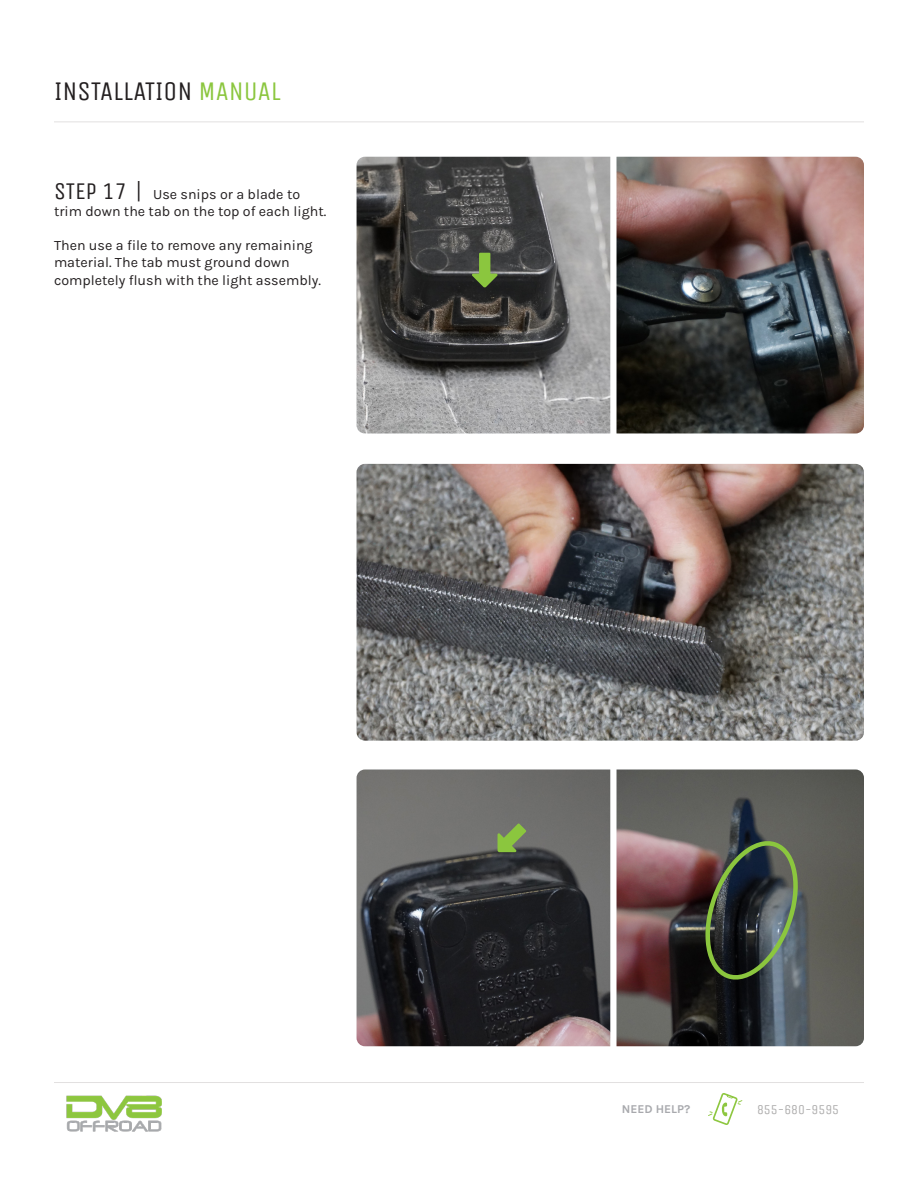
<style>
.page{position:relative;width:918px;height:1188px;background:#fff}
.page>*{position:absolute;margin:0;border:0;box-sizing:border-box;transform-origin:0 0}
.t1{font:27px "Unica One";color:#231f20}
.t2{font:14.25px/17.1px "Karla";color:#231f20}
.t3{font:13.5px "Unica One";color:#aeadad}
.t4{font:700 12px "Karla";color:#a8a9ad}
.s1{color:#8bc63e}
.s2{font-family:"Unica One";font-size:24px}
</style>
<div class="page">
<img style="left:357px;top:464px;width:507px;height:277px">
<hr style="left:54px;top:122px;width:810px;height:1px;background:#e2e0e0">
<svg style="left:708px;top:1093px;width:34px;height:32px"></svg>
<hr style="left:54px;top:1082px;width:810px;height:1px;background:#e2e0e0">
<img style="left:66px;top:1095px;width:96px;height:37px">
<img style="left:357px;top:157px;width:253px;height:276px">
<img style="left:617px;top:157px;width:247px;height:276px">
<img style="left:357px;top:770px;width:253px;height:276px">
<img style="left:617px;top:770px;width:247px;height:276px">
<svg style="left:472px;top:253px;width:26px;height:35px"></svg>
<svg style="left:498px;top:823px;width:28px;height:29px"></svg>
<svg style="left:702px;top:837px;width:100px;height:146px;background:#444d44"></svg>
<p class="t1" style="left:54px;top:76px;width:228px">INSTALLATION <span class="s1">MANUAL</span></p>
<p class="t2" style="left:54px;top:185px;width:274px"><span class="s2">STEP 17 |</span> Use snips or a blade to trim down the tab on the top of each light.</p>
<p class="t2" style="left:54px;top:237px;width:268px">Then use a file to remove any remaining material. The tab must ground down completely flush with the light assembly.</p>
<p class="t4" style="left:622px;top:1101px;width:70px">NEED HELP?</p>
<p class="t3" style="left:757px;top:1102px;width:84px">855-680-9595</p>
</div>
